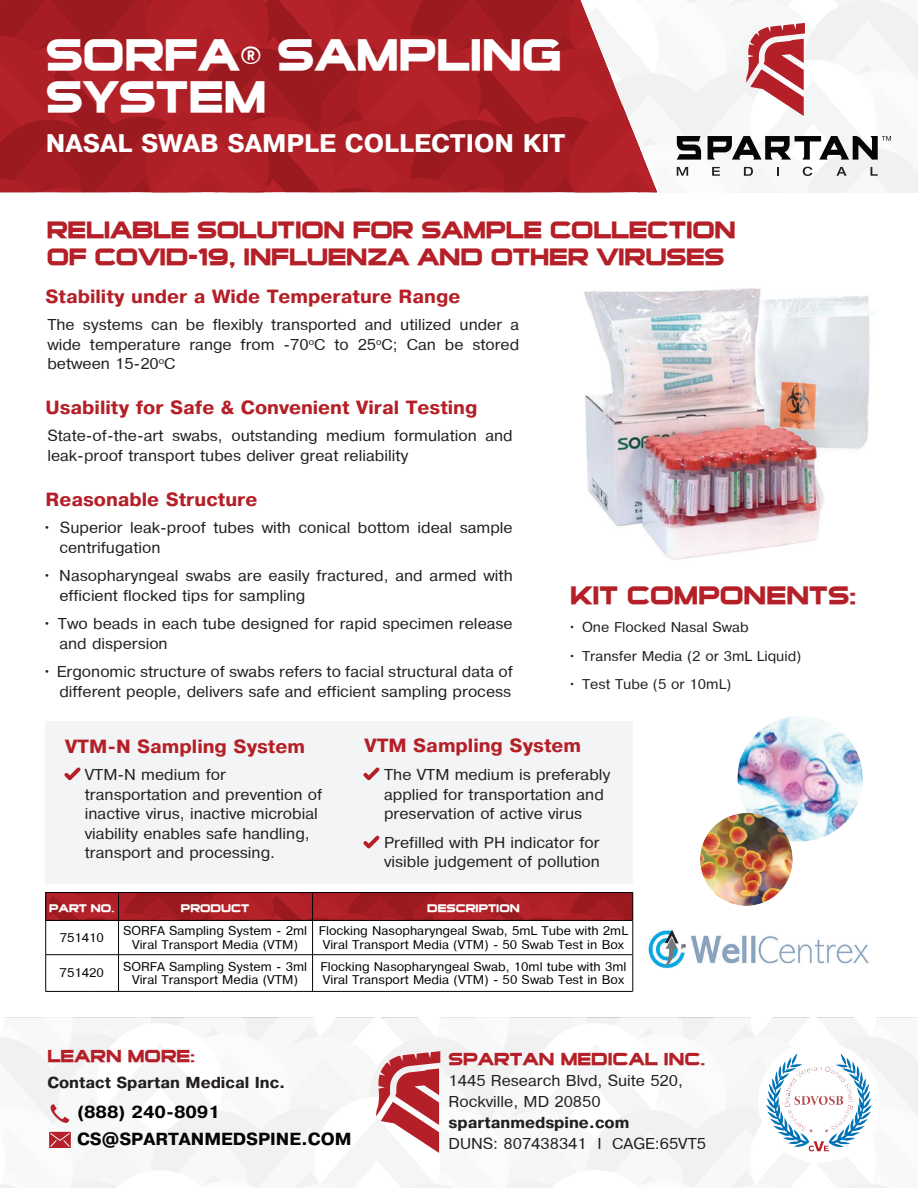
<style>
.page{position:relative;width:918px;height:1188px;background:#fff}
.page>*{position:absolute;margin:0;border:0;box-sizing:border-box;transform-origin:0 0}
.t1{font:700 42px/42px "Sui Generis";color:#fff}
.t2{font:700 24px "Pragmatica";color:#fff}
.t3{font:700 24px "Sui Generis";color:#b51f27}
.t4{font:700 22.5px/27px "Sui Generis";letter-spacing:-.01em;color:#b51f27}
.t5{font:700 18px "Pragmatica";color:#b51f27}
.t6{font:700 16.5px/27px "Pragmatica";color:#040503}
.t7{font:700 16.5px "Sui Generis";color:#b51f27}
.t8{font:15px/19.5px "Pragmatica";color:#231f20}
.t9{font:700 15px "Pragmatica";color:#231f20}
.t10{font:13.5px "Pragmatica";color:#231f20}
.t11{font:12px/13.5px "Pragmatica";color:#040503;text-align:center}
.t12{font:700 10.5px "Sui Generis";color:#fff}
</style>
<div class="page">
<div style="left:45px;top:721px;width:588px;height:163px;background:#f3f4f5"></div>
<div style="left:513px;top:0;width:405px;height:192px;background:#f7f8f8"></div>
<div style="left:0;top:1018px;width:918px;height:170px;background:#f7f8f8"></div>
<svg style="left:0;top:0;width:657px;height:192px;fill:#ae2026"></svg>
<img style="left:648px;top:929px;width:221px;height:40px">
<svg style="left:376px;top:1051px;width:64px;height:102px"></svg>
<svg style="left:50px;top:1104px;width:19px;height:19px"></svg>
<svg style="left:49px;top:1132px;width:22px;height:16px"></svg>
<div style="left:758px;top:1041px;width:122px;height:122px;background:#fff;border-radius:50%"></div>
<img style="left:766px;top:1050px;width:106px;height:102px">
<img style="left:584px;top:288px;width:286px;height:272px">
<img style="left:700px;top:717px;width:162px;height:189px">
<svg style="left:46px;top:893px;width:586px;height:27px;fill:#ae2026"></svg>
<hr style="left:45px;top:892px;width:48px;height:1px;background:#040503">
<hr style="left:93px;top:892px;width:129px;height:1px;background:#040503">
<hr style="left:222px;top:892px;width:411px;height:1px;background:#040503">
<hr style="left:45px;top:920px;width:48px;height:1px;background:#040503">
<hr style="left:93px;top:920px;width:129px;height:1px;background:#040503">
<hr style="left:222px;top:920px;width:411px;height:1px;background:#040503">
<hr style="left:45px;top:954px;width:48px;height:1px;background:#040503">
<hr style="left:93px;top:954px;width:129px;height:1px;background:#040503">
<hr style="left:222px;top:954px;width:411px;height:1px;background:#040503">
<hr style="left:45px;top:991px;width:48px;height:1px;background:#040503">
<hr style="left:93px;top:991px;width:129px;height:1px;background:#040503">
<hr style="left:222px;top:991px;width:411px;height:1px;background:#040503">
<svg style="left:45px;top:892px;width:1px;height:28px"></svg>
<hr style="left:45px;top:921px;width:1px;height:33px;background:#040503">
<hr style="left:45px;top:955px;width:1px;height:36px;background:#040503">
<svg style="left:118px;top:893px;width:1px;height:27px"></svg>
<svg style="left:312px;top:893px;width:1px;height:27px"></svg>
<svg style="left:632px;top:892px;width:1px;height:28px"></svg>
<hr style="left:118px;top:921px;width:1px;height:33px;background:#040503">
<hr style="left:312px;top:921px;width:1px;height:33px;background:#040503">
<hr style="left:632px;top:921px;width:1px;height:33px;background:#040503">
<hr style="left:118px;top:955px;width:1px;height:36px;background:#040503">
<hr style="left:312px;top:955px;width:1px;height:36px;background:#040503">
<hr style="left:632px;top:955px;width:1px;height:36px;background:#040503">
<svg style="left:64px;top:768px;width:17px;height:12px"></svg>
<svg style="left:363px;top:768px;width:17px;height:12px"></svg>
<svg style="left:363px;top:836px;width:17px;height:12px"></svg>
<svg style="left:677px;top:136px;width:24px;height:24px"></svg>
<svg style="left:746px;top:23px;width:59px;height:93px"></svg>
<svg style="left:677px;top:167px;width:11px;height:9px"></svg>
<svg style="left:712px;top:167px;width:8px;height:9px"></svg>
<svg style="left:744px;top:167px;width:9px;height:9px"></svg>
<svg style="left:777px;top:167px;width:2px;height:9px"></svg>
<svg style="left:836px;top:167px;width:11px;height:9px"></svg>
<svg style="left:871px;top:167px;width:7px;height:9px"></svg>
<svg style="left:803px;top:167px;width:9px;height:9px"></svg>
<svg style="left:708px;top:136px;width:183px;height:24px"></svg>
<h1 class="t1" style="left:46px;top:34px;width:517px">SORFA® SAMPLING<br>SYSTEM</h1>
<h2 class="t2" style="left:46px;top:130px;width:521px">NASAL SWAB SAMPLE COLLECTION KIT</h2>
<h3 class="t4" style="left:47px;top:217px;width:691px">RELIABLE SOLUTION FOR SAMPLE COLLECTION<br>OF COVID-19, INFLUENZA AND OTHER VIRUSES</h3>
<p class="t5" style="left:46px;top:287px;width:416px">Stability under a Wide Temperature Range</p>
<p class="t8" style="left:47px;top:315px;width:473px;text-align:justify">The systems can be flexibly transported and utilized under a wide temperature range from -70<sup>o</sup>C to 25<sup>o</sup>C; Can be stored between 15-20<sup>o</sup>C</p>
<p class="t5" style="left:46px;top:398px;width:433px">Usability for Safe &amp; Convenient Viral Testing</p>
<p class="t8" style="left:47px;top:426px;width:467px">State-of-the-art swabs, outstanding medium formulation and leak-proof transport tubes deliver great reliability</p>
<p class="t5" style="left:46px;top:489px;width:213px">Reasonable Structure</p>
<p class="t8" style="left:59px;top:518px;width:455px;text-indent:-18px">• Superior leak-proof tubes with conical bottom ideal sample centrifugation</p>
<p class="t8" style="left:59px;top:566px;width:455px;text-indent:-18px">• Nasopharyngeal swabs are easily fractured, and armed with efficient flocked tips for sampling</p>
<p class="t8" style="left:59px;top:614px;width:455px;text-indent:-18px">• Two beads in each tube designed for rapid specimen release and dispersion</p>
<p class="t8" style="left:41px;top:662px;width:473px;text-align:right">• Ergonomic structure of swabs refers to facial structural data of different people, delivers safe and efficient sampling process</p>
<h2 class="t3" style="left:570px;top:582px;width:288px">KIT COMPONENTS:</h2>
<p class="t10" style="left:567px;top:620px;width:183px">• One Flocked Nasal Swab</p>
<p class="t10" style="left:567px;top:648px;width:236px">• Transfer Media (2 or 3mL Liquid)</p>
<p class="t10" style="left:567px;top:677px;width:166px">• Test Tube (5 or 10mL)</p>
<p class="t5" style="left:65px;top:737px;width:242px">VTM-N Sampling System</p>
<p class="t8" style="left:85px;top:765px;width:239px">VTM-N medium for transportation and prevention of inactive virus, inactive microbial viability enables safe handling, transport and processing.</p>
<p class="t5" style="left:364px;top:735px;width:218px">VTM Sampling System</p>
<p class="t8" style="left:384px;top:765px;width:228px">The VTM medium is preferably applied for transportation and preservation of active virus</p>
<p class="t8" style="left:384px;top:833px;width:217px">Prefilled with PH indicator for visible judgement of pollution</p>
<p class="t12" style="left:49px;top:902px;width:67px">PART NO.</p>
<p class="t12" style="left:181px;top:902px;width:70px">PRODUCT</p>
<p class="t12" style="left:427px;top:902px;width:94px">DESCRIPTION</p>
<p class="t11" style="left:60px;top:931px;width:46px">751410</p>
<p class="t11" style="left:123px;top:924px;width:185px">SORFA Sampling System - 2ml<br>Viral Transport Media (VTM)</p>
<p class="t11" style="left:319px;top:924px;width:311px">Flocking Nasopharyngeal Swab, 5mL Tube with 2mL<br>Viral Transport Media (VTM) - 50 Swab Test in Box</p>
<p class="t11" style="left:60px;top:966px;width:46px">751420</p>
<p class="t11" style="left:123px;top:960px;width:185px">SORFA Sampling System - 3ml<br>Viral Transport Media (VTM)</p>
<p class="t11" style="left:321px;top:960px;width:307px;text-align:left">Flocking Nasopharyngeal Swab, 10ml tube with 3ml<br>Viral Transport Media (VTM) - 50 Swab Test in Box</p>
<p class="t7" style="left:47px;top:1047px;width:149px">LEARN MORE:</p>
<p class="t9" style="left:47px;top:1074px;width:240px">Contact Spartan Medical Inc.</p>
<p class="t6" style="left:77px;top:1099px;width:276px">(888) 240-8091<br>CS@SPARTANMEDSPINE.COM</p>
<p class="t7" style="left:449px;top:1050px;width:258px">SPARTAN MEDICAL INC.</p>
<p class="t8" style="left:449px;top:1070px;width:236px;line-height:21px">1445 Research Blvd, Suite 520,<br>Rockville, MD 20850</p>
<p class="t9" style="left:449px;top:1114px;width:182px">spartanmedspine.com</p>
<p class="t8" style="left:449px;top:1134px;width:259px">DUNS: 807438341 I CAGE:65VT5</p>
</div>
